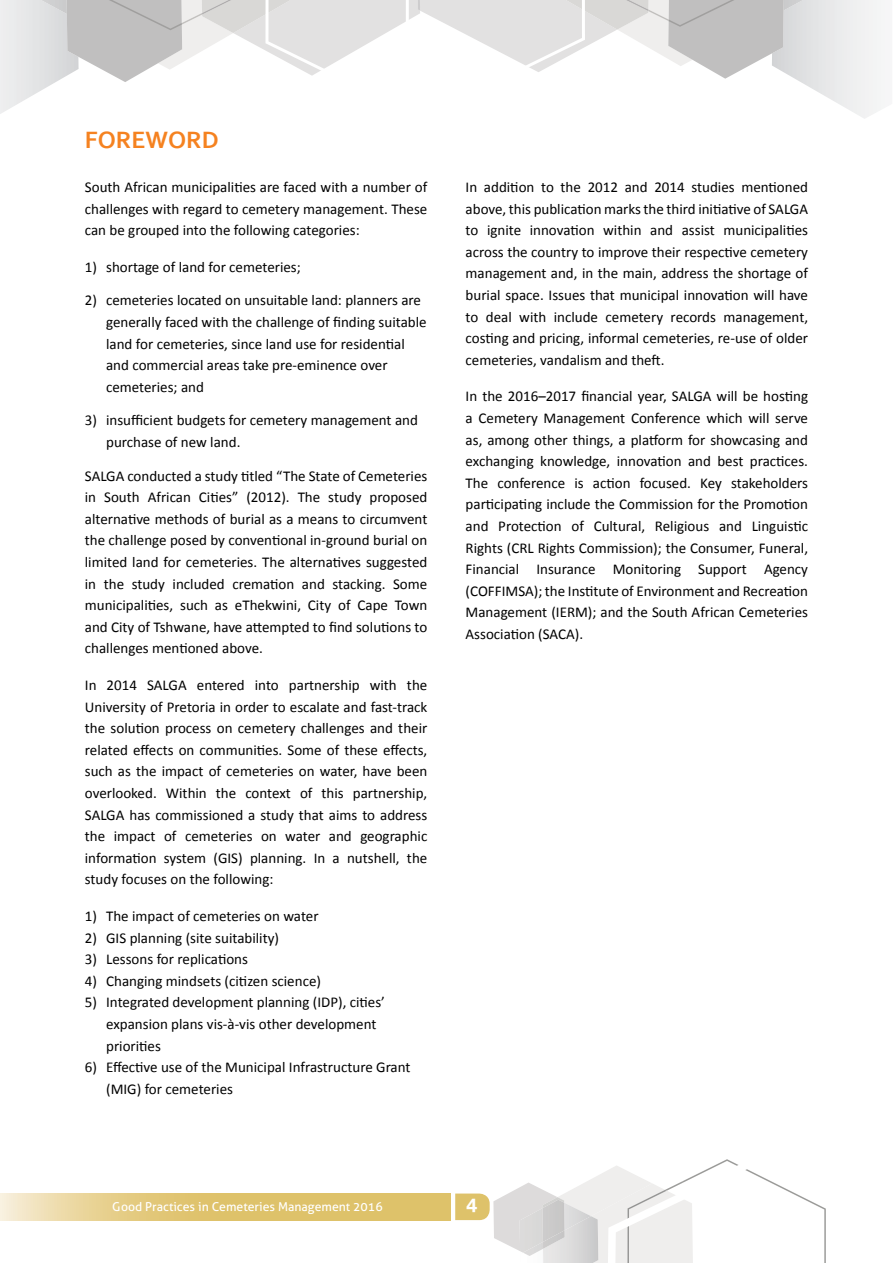
<style>
.page{position:relative;width:893px;height:1263px;background:#fff}
.page>*{position:absolute;margin:0;border:0;box-sizing:border-box;transform-origin:0 0}
.t1{font:700 24.75px "Corbel";color:#f58220}
.t2{font:900 18px "Old Sans";color:#fff}
.t3{font:15px/21.6px "Calibri";color:#000;text-align:justify}
.t4{font:12.3px "Aller";color:#fff}
</style>
<div class="page">
<svg style="left:0;top:1193px;width:450px;height:27px;background:#e3ca7f"></svg>
<svg style="left:455px;top:1159px;width:371px;height:104px"></svg>
<img style="left:14px;top:0;width:52px;height:14px">
<img style="left:784px;top:0;width:53px;height:11px">
<svg style="left:66px;top:0;width:718px;height:82px"></svg>
<h1 class="t1" style="left:85px;top:125px;width:135px">FOREWORD</h1>
<p class="t3" style="left:85px;top:176px;width:344px">South African municipalities are faced with a number of challenges with regard to cemetery management. These can be grouped into the following categories:</p>
<p class="t3" style="left:85px;top:256px;width:217px">1) shortage of land for cemeteries;</p>
<p class="t3" style="left:106px;top:290px;width:322px;text-align:left;text-indent:-21px">2) cemeteries located on unsuitable land: planners are generally faced with the challenge of finding suitable land for cemeteries, since land use for residential and commercial areas take pre-eminence over cemeteries; and</p>
<p class="t3" style="left:106px;top:410px;width:313px;text-indent:-21px">3) insufficient budgets for cemetery management and purchase of new land.</p>
<p class="t3" style="left:85px;top:465px;width:344px">SALGA conducted a study titled “The State of Cemeteries in South African Cities” (2012). The study proposed alternative methods of burial as a means to circumvent the challenge posed by conventional in-ground burial on limited land for cemeteries. The alternatives suggested in the study included cremation and stacking. Some municipalities, such as eThekwini, City of Cape Town and City of Tshwane, have attempted to find solutions to challenges mentioned above.</p>
<p class="t3" style="left:85px;top:674px;width:344px">In 2014 SALGA entered into partnership with the University of Pretoria in order to escalate and fast-track the solution process on cemetery challenges and their related effects on communities. Some of these effects, such as the impact of cemeteries on water, have been overlooked. Within the context of this partnership, SALGA has commissioned a study that aims to address the impact of cemeteries on water and geographic information system (GIS) planning. In a nutshell, the study focuses on the following:</p>
<p class="t3" style="left:85px;top:905px;width:235px">1) The impact of cemeteries on water</p>
<p class="t3" style="left:85px;top:927px;width:196px">2) GIS planning (site suitability)</p>
<p class="t3" style="left:85px;top:948px;width:165px">3) Lessons for replications</p>
<p class="t3" style="left:85px;top:970px;width:238px">4) Changing mindsets (citizen science)</p>
<p class="t3" style="left:106px;top:992px;width:280px;text-align:left;text-indent:-21px">5) Integrated development planning (IDP), cities’ expansion plans vis-à-vis other development priorities</p>
<p class="t3" style="left:106px;top:1056px;width:306px;text-indent:-21px">6) Effective use of the Municipal Infrastructure Grant (MIG) for cemeteries</p>
<p class="t3" style="left:466px;top:176px;width:344px">In addition to the 2012 and 2014 studies mentioned above, this publication marks the third initiative of SALGA to ignite innovation within and assist municipalities across the country to improve their respective cemetery management and, in the main, address the shortage of burial space. Issues that municipal innovation will have to deal with include cemetery records management, costing and pricing, informal cemeteries, re-use of older cemeteries, vandalism and theft.</p>
<p class="t3" style="left:466px;top:386px;width:344px">In the 2016–2017 financial year, SALGA will be hosting a Cemetery Management Conference which will serve as, among other things, a platform for showcasing and exchanging knowledge, innovation and best practices.<br>The conference is action focused. Key stakeholders participating include the Commission for the Promotion and Protection of Cultural, Religious and Linguistic Rights (CRL Rights Commission); the Consumer, Funeral, Financial Insurance Monitoring Support Agency (COFFIMSA); the Institute of Environment and Recreation Management (IERM); and the South African Cemeteries Association (SACA).</p>
<p class="t4" style="left:112px;top:1199px;width:272px">Good Practices in Cemeteries Management 2016</p>
<p class="t2" style="left:466px;top:1195px;width:12px">4</p>
</div>
